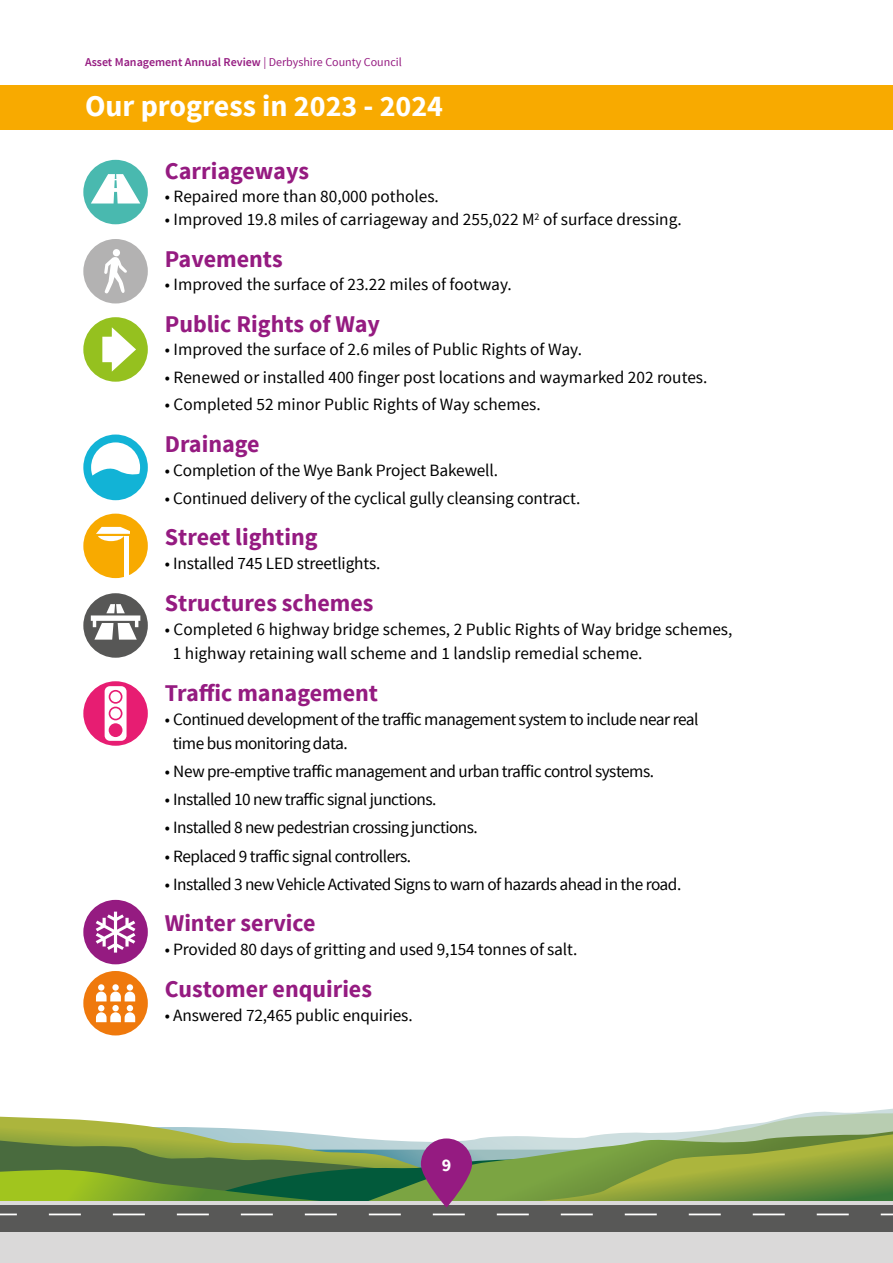
<style>
.page{position:relative;width:893px;height:1263px;background:#fff}
.page>*{position:absolute;margin:0;border:0;box-sizing:border-box;transform-origin:0 0}
.t1{font:700 30px "Source Sans Pro";color:#fff}
.H3_progress{font:700 24px "Source Sans Pro";color:#951b81}
.t2{font:700 18px "Source Sans Pro";color:#fff}
.bullets{font:17.25px/24px "Source Sans Pro";letter-spacing:-.01em;color:#000}
.bullets-2{font:17.25px/24px "Source Sans Pro";letter-spacing:-.03em;color:#000}
.H3_progress-2{font:17.25px "Source Sans Pro";letter-spacing:-.01em;color:#000}
.t3{font:600 12px "Source Sans Pro";color:#951b81}
.s1{font-weight:400}
</style>
<div class="page">
<div style="left:0;top:1201px;width:893px;height:62px;background:#dad9d9"></div>
<svg style="left:0;top:1113px;width:893px;height:119px"></svg>
<svg style="left:421px;top:1138px;width:51px;height:70px;background:#913979"></svg>
<div style="left:0;top:85px;width:893px;height:45px;background:#f8aa00"></div>
<div style="left:83px;top:160px;width:65px;height:64px;background:#49b9af;border-radius:50%"></div>
<div style="left:83px;top:239px;width:65px;height:64px;background:#b3b2b2;border-radius:50%"></div>
<div style="left:83px;top:317px;width:65px;height:65px;background:#95c11f;border-radius:50%"></div>
<div style="left:83px;top:514px;width:65px;height:64px;background:#f8aa00;border-radius:50%"></div>
<div style="left:124px;top:536px;width:5px;height:51px;background:#fff"></div>
<svg style="left:96px;top:527px;width:34px;height:14px"></svg>
<div style="left:83px;top:593px;width:65px;height:65px;background:#575756;border-radius:50%"></div>
<div style="left:83px;top:900px;width:65px;height:64px;background:#951b81;border-radius:50%"></div>
<div style="left:83px;top:971px;width:65px;height:64px;background:#ef790c;border-radius:50%"></div>
<div style="left:83px;top:681px;width:65px;height:65px;background:#e71d72;border-radius:50%"></div>
<svg style="left:104px;top:256px;width:23px;height:38px"></svg>
<div style="left:113px;top:249px;width:7px;height:7px;background:#fff;border-radius:50%"></div>
<svg style="left:91px;top:174px;width:49px;height:29px"></svg>
<svg style="left:99px;top:320px;width:41px;height:58px"></svg>
<svg style="left:83px;top:434px;width:65px;height:66px"></svg>
<svg style="left:91px;top:604px;width:49px;height:36px"></svg>
<svg style="left:105px;top:686px;width:22px;height:55px"></svg>
<svg style="left:96px;top:912px;width:39px;height:40px"></svg>
<svg style="left:112px;top:984px;width:7px;height:7px"></svg>
<div style="left:98px;top:984px;width:6px;height:7px;background:#fff;border-radius:50%"></div>
<div style="left:127px;top:984px;width:6px;height:7px;background:#fff;border-radius:50%"></div>
<svg style="left:96px;top:991px;width:39px;height:31px"></svg>
<p class="t3" style="left:85px;top:55px;width:318px">Asset Management Annual Review <span class="s1">| Derbyshire County Council</span></p>
<h2 class="t1" style="left:85px;top:87px;width:360px">Our progress in 2023 - 2024</h2>
<h3 class="H3_progress" style="left:165px;top:155px;width:146px">Carriageways</h3>
<p class="bullets" style="left:165px;top:185px;width:276px">• Repaired more than 80,000 potholes.</p>
<p class="bullets" style="left:165px;top:208px;width:518px">• Improved 19.8 miles of carriageway and 255,022 M<sup>2</sup> of surface dressing.</p>
<h3 class="H3_progress" style="left:165px;top:244px;width:119px">Pavements</h3>
<p class="bullets" style="left:165px;top:273px;width:348px">• Improved the surface of 23.22 miles of footway.</p>
<h3 class="H3_progress" style="left:165px;top:308px;width:217px">Public Rights of Way</h3>
<p class="bullets" style="left:165px;top:338px;width:419px">• Improved the surface of 2.6 miles of Public Rights of Way.</p>
<p class="bullets" style="left:165px;top:365px;width:544px">• Renewed or installed 400 finger post locations and waymarked 202 routes.</p>
<p class="bullets" style="left:165px;top:393px;width:377px">• Completed 52 minor Public Rights of Way schemes.</p>
<h3 class="H3_progress" style="left:165px;top:428px;width:96px">Drainage</h3>
<h3 class="H3_progress-2" style="left:165px;top:459px;width:335px">• Completion of the Wye Bank Project Bakewell.</h3>
<h3 class="H3_progress-2" style="left:165px;top:487px;width:417px">• Continued delivery of the cyclical gully cleansing contract.</h3>
<h3 class="H3_progress" style="left:165px;top:522px;width:154px">Street lighting</h3>
<h3 class="H3_progress-2" style="left:165px;top:553px;width:217px">• Installed 745 LED streetlights.</h3>
<h3 class="H3_progress" style="left:165px;top:588px;width:210px">Structures schemes</h3>
<p class="bullets" style="left:173px;top:617px;width:561px;text-indent:-8px">• Completed 6 highway bridge schemes, 2 Public Rights of Way bridge schemes,<br>1 highway retaining wall scheme and 1 landslip remedial scheme.</p>
<h3 class="H3_progress" style="left:165px;top:677px;width:215px">Traffic management</h3>
<p class="bullets-2" style="left:173px;top:707px;width:527px;text-indent:-8px">• Continued development of the traffic management system to include near real time bus monitoring data.</p>
<p class="bullets-2" style="left:165px;top:759px;width:491px">• New pre-emptive traffic management and urban traffic control systems.</p>
<p class="bullets-2" style="left:165px;top:788px;width:273px">• Installed 10 new traffic signal junctions.</p>
<p class="bullets-2" style="left:165px;top:816px;width:315px">• Installed 8 new pedestrian crossing junctions.</p>
<p class="bullets-2" style="left:165px;top:844px;width:248px">• Replaced 9 traffic signal controllers.</p>
<p class="bullets-2" style="left:165px;top:872px;width:518px">• Installed 3 new Vehicle Activated Signs to warn of hazards ahead in the road.</p>
<h3 class="H3_progress" style="left:165px;top:908px;width:152px">Winter service</h3>
<h3 class="H3_progress-2" style="left:165px;top:939px;width:414px">• Provided 80 days of gritting and used 9,154 tonnes of salt.</h3>
<h3 class="H3_progress" style="left:165px;top:973px;width:209px">Customer enquiries</h3>
<h3 class="H3_progress-2" style="left:165px;top:1004px;width:249px">• Answered 72,465 public enquiries.</h3>
<p class="t2" style="left:442px;top:1154px;width:11px">9</p>
</div>
